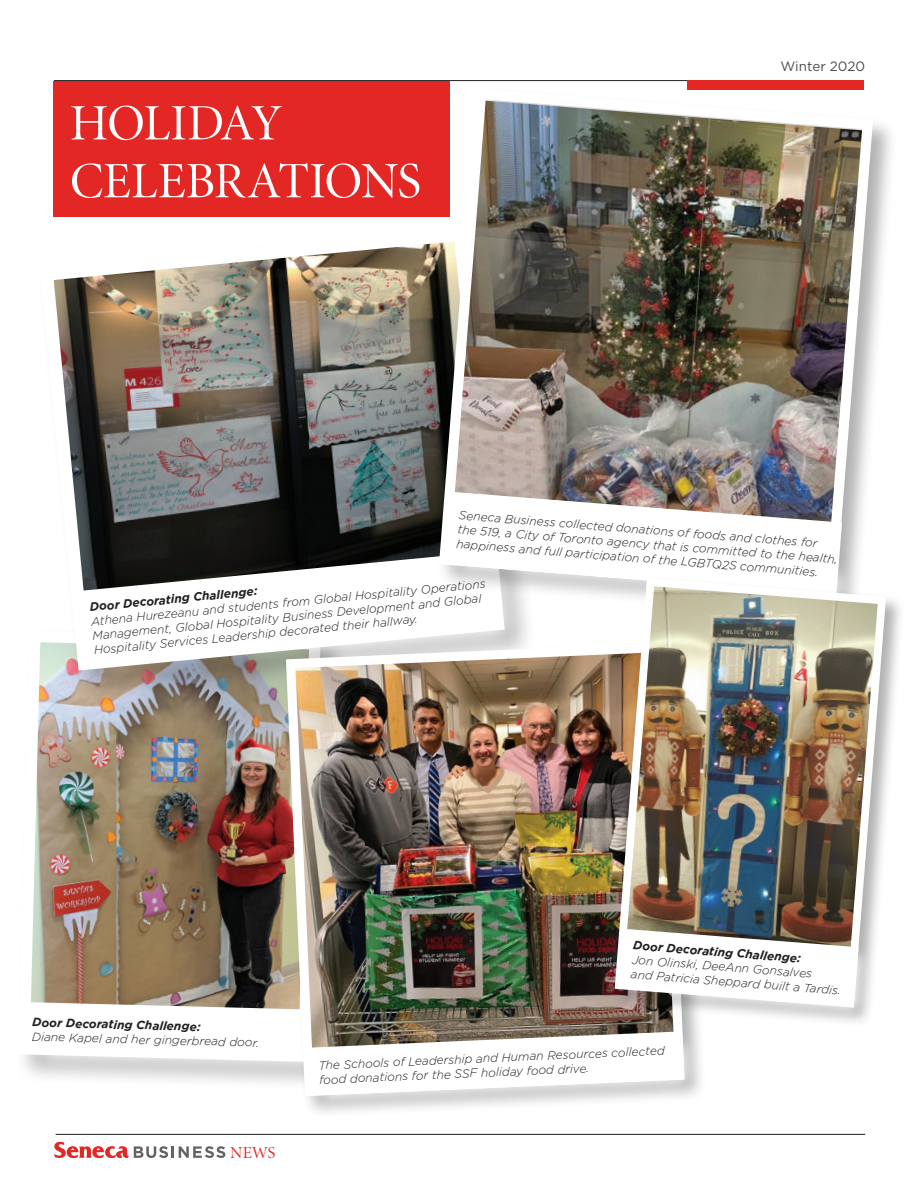
<style>
.page{position:relative;width:918px;height:1188px;background:#fff}
.page>*{position:absolute;margin:0;border:0;box-sizing:border-box;transform-origin:0 0}
.t1{font:51px/57.9px "Minion Display";letter-spacing:-.02em;color:#fff}
.t2{font:16.8px "Minion Display";color:#e22725}
.t3{font:13.5px "Gotham";color:#4b4c4d}
.t4{font:italic 300 12px/14.2px "Gotham";color:#231f20}
.t5{font:italic 700 12px "Gotham";color:#231f20}
</style>
<div class="page">
<img style="left:32px;top:702px;width:249px;height:227px">
<div style="left:37px;top:225px;width:499px;height:477px;background:#231f20;opacity:.35"></div>
<img style="left:37px;top:225px;width:475px;height:452px">
<svg style="left:82px;top:552px;width:412px;height:112px"></svg>
<div style="left:54px;top:81px;width:396px;height:136px;background:#e22725"></div>
<hr style="left:54px;top:80px;width:810px;height:1px;background:#231f20">
<div style="left:687px;top:80px;width:177px;height:9px;background:#e22725"></div>
<hr style="left:56px;top:1134px;width:809px;height:1px;background:#231f20">
<svg style="left:54px;top:1142px;width:171px;height:16px"></svg>
<div style="left:437px;top:86px;width:461px;height:534px;background:#231f20;opacity:.35"></div>
<img style="left:434px;top:86px;width:445px;height:515px">
<svg style="left:445px;top:492px;width:397px;height:103px"></svg>
<div style="left:284px;top:641px;width:423px;height:477px;background:#231f20;opacity:.35"></div>
<img style="left:281px;top:638px;width:408px;height:463px">
<div style="left:613px;top:576px;width:292px;height:451px;background:#231f20;opacity:.35"></div>
<img style="left:610px;top:574px;width:280px;height:438px">
<img style="left:23px;top:929px;width:836px;height:167px">
<h1 class="t1" style="left:70px;top:96px;width:353px">HOLIDAY<br>CELEBRATIONS</h1>
<p class="t3" style="left:780px;top:57px;width:86px">Winter 2020</p>
<p class="t4" style="left:460px;top:506px;width:383px;rotate:5deg">Seneca Business collected donations of foods and clothes for the 519, a City of Toronto agency that is committed to the health, happiness and full participation of the LGBTQ2S communities.</p>
<p class="t4" style="left:90px;top:616px;width:398px;rotate:-6deg">Athena Hurezeanu and students from Global Hospitality Operations<br>Management, Global Hospitality Business Development and Global<br>Hospitality Services Leadership decorated their hallway.</p>
<p class="t5" style="left:89px;top:600px;width:170px;rotate:-6deg">Door Decorating Challenge:</p>
<p class="t5" style="left:634px;top:936px;width:170px;rotate:5deg">Door Decorating Challenge:</p>
<p class="t4" style="left:633px;top:951px;width:212px;rotate:5deg">Jon Olinski, DeeAnn Gonsalves<br>and Patricia Sheppard built a Tardis.</p>
<p class="t5" style="left:32px;top:1015px;width:170px;rotate:1deg">Door Decorating Challenge:</p>
<p class="t4" style="left:32px;top:1030px;width:229px;rotate:1deg">Diane Kapel and her gingerbread door.</p>
<h2 class="t2" style="left:230px;top:1144px;width:47px">NEWS</h2>
<p class="t4" style="left:318px;top:1060px;width:348px;rotate:-3deg">The Schools of Leadership and Human Resources collected food donations for the SSF holiday food drive.</p>
</div>
